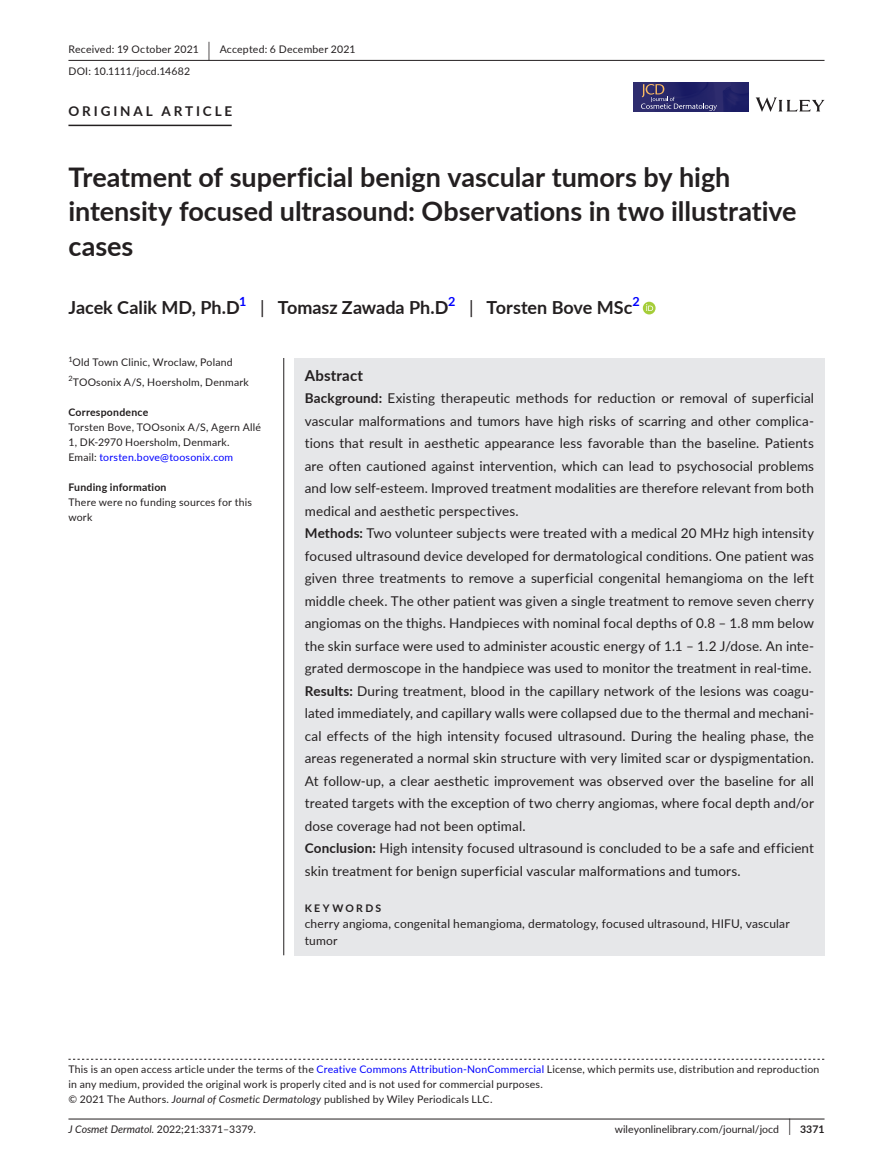
<style>
.page{position:relative;width:893px;height:1174px;background:#fff}
.page>*{position:absolute;margin:0;border:0;box-sizing:border-box;transform-origin:0 0}
.t1{font:700 27px/34.5px "Lato";letter-spacing:-.005em;color:#231f20}
.t2{font:700 18px "Lato";color:#231f20}
.t3{font:700 15px "Lato";letter-spacing:.015em;color:#231f20}
.t4{font:13.5px/22.5px "Lato";letter-spacing:.01em;color:#231f20}
.t5{font:700 13.5px "Lato";letter-spacing:.215em;color:#231f20}
.t6{font:700 12.6px "Lato";color:#00f}
.t7{font:12px/16.5px "Lato";letter-spacing:.015em;color:#231f20}
.t8{font:10.5px/15px "Lato";letter-spacing:.02em;color:#231f20}
.t9{font:10.5px "Lato";color:#231f20}
.t10{font:700 10.5px "Lato";letter-spacing:.02em;color:#231f20}
.t11{font:700 10.5px "Lato";letter-spacing:.22em;color:#231f20}
.t12{font:7.35px "Lato";color:#231f20}
.s1{font-size:19.65px}
.s2{font-weight:400}
.s3{color:#00f}
.s4{font-weight:700}
.s5{font-style:italic}
.s6{font-size:17.4px}
</style>
<div class="page">
<hr style="left:68px;top:1118px;width:756px;height:1px;background:#231f20">
<svg style="left:756px;top:97px;width:68px;height:15px"></svg>
<img style="left:633px;top:82px;width:115px;height:30px">
<svg style="left:641px;top:84px;width:76px;height:27px;background:#3c3a73"></svg>
<hr style="left:68px;top:60px;width:756px;height:1px;background:#231f20">
<hr style="left:68px;top:125px;width:164px;height:1px;background:#231f20">
<div style="left:643px;top:302px;width:13px;height:12px;background:#a5cd39;border-radius:50%"></div>
<svg style="left:646px;top:304px;width:7px;height:7px"></svg>
<svg style="left:68px;top:1058px;width:756px;height:1px"></svg>
<div style="left:294px;top:358px;width:530px;height:597px;background:#e6e7e9"></div>
<hr style="left:283px;top:358px;width:1px;height:597px;background:#231f20">
<p class="t8" style="left:68px;top:38px;width:289px;line-height:21.8px">Received: 19 October 2021 <span class="s1">|</span> Accepted: 6 December 2021<br>DOI: 10.1111/jocd.14682</p>
<p class="t5" style="left:68px;top:101px;width:165px">ORIGINAL ARTICLE</p>
<h1 class="t1" style="left:68px;top:159px;width:730px">Treatment of superficial benign vascular tumors by high intensity focused ultrasound: Observations in two illustrative cases</h1>
<h2 class="t2" style="left:68px;top:295px;width:173px">Jacek Calik MD, Ph.D</h2>
<p class="t6" style="left:239px;top:292px;width:9px">1</p>
<h2 class="t2" style="left:260px;top:295px;width:190px"><span class="s2">|</span> Tomasz Zawada Ph.D</h2>
<p class="t6" style="left:448px;top:292px;width:9px">2</p>
<h2 class="t2" style="left:469px;top:295px;width:165px"><span class="s2">|</span> Torsten Bove MSc</h2>
<p class="t6" style="left:632px;top:292px;width:9px">2</p>
<p class="t12" style="left:68px;top:354px;width:6px">1</p>
<p class="t8" style="left:73px;top:355px;width:162px">Old Town Clinic, Wroclaw, Poland</p>
<p class="t12" style="left:68px;top:373px;width:6px">2</p>
<p class="t8" style="left:73px;top:374px;width:178px">TOOsonix A/S, Hoersholm, Denmark</p>
<p class="t10" style="left:68px;top:404px;width:81px">Correspondence</p>
<p class="t8" style="left:68px;top:419px;width:194px">Torsten Bove, TOOsonix A/S, Agern Allé<br>1, DK-2970 Hoersholm, Denmark.<br>Email: <span class="s3">torsten.bove@toosonix.com</span></p>
<p class="t10" style="left:68px;top:479px;width:100px">Funding information</p>
<p class="t8" style="left:68px;top:494px;width:185px">There were no funding sources for this work</p>
<p class="t3" style="left:305px;top:364px;width:60px">Abstract</p>
<p class="t4" style="left:305px;top:386px;width:511px"><span class="s4">Background:</span> Existing therapeutic methods for reduction or removal of superficial vascular malformations and tumors have high risks of scarring and other complica&shy;tions that result in aesthetic appearance less favorable than the baseline. Patients are often cautioned against intervention, which can lead to psychosocial problems and low self-esteem. Improved treatment modalities are therefore relevant from both medical and aesthetic perspectives.<br><span class="s4">Methods:</span> Two volunteer subjects were treated with a medical 20 MHz high intensity focused ultrasound device developed for dermatological conditions. One patient was given three treatments to remove a superficial congenital hemangioma on the left middle cheek. The other patient was given a single treatment to remove seven cherry angiomas on the thighs. Handpieces with nominal focal depths of 0.8 – 1.8 mm below the skin surface were used to administer acoustic energy of 1.1 – 1.2 J/dose. An inte&shy;grated dermoscope in the handpiece was used to monitor the treatment in real-time.<br><span class="s4">Results:</span> During treatment, blood in the capillary network of the lesions was coagu&shy;lated immediately, and capillary walls were collapsed due to the thermal and mechani&shy;cal effects of the high intensity focused ultrasound. During the healing phase, the areas regenerated a normal skin structure with very limited scar or dyspigmentation.<br>At follow-up, a clear aesthetic improvement was observed over the baseline for all treated targets with the exception of two cherry angiomas, where focal depth and/or dose coverage had not been optimal.<br><span class="s4">Conclusion:</span> High intensity focused ultrasound is concluded to be a safe and efficient skin treatment for benign superficial vascular malformations and tumors.</p>
<p class="t11" style="left:305px;top:900px;width:78px">KEYWORDS</p>
<p class="t7" style="left:305px;top:915px;width:487px">cherry angioma, congenital hemangioma, dermatology, focused ultrasound, HIFU, vascular tumor</p>
<p class="t8" style="left:68px;top:1061px;width:752px">This is an open access article under the terms of the <span class="s3">Creative Commons Attribution-NonCommercial</span> License, which permits use, distribution and reproduction in any medium, provided the original work is properly cited and is not used for commercial purposes.<br>© 2021 The Authors. <span class="s5">Journal of Cosmetic Dermatology</span> published by Wiley Periodicals LLC.</p>
<p class="t9" style="left:68px;top:1121px;width:189px"><span class="s5">J Cosmet Dermatol.</span> 2022;21:3371–3379.</p>
<p class="t9" style="left:615px;top:1121px;width:211px">wileyonlinelibrary.com/journal/jocd <span class="s6">|</span> <span class="s4">3371</span></p>
</div>
